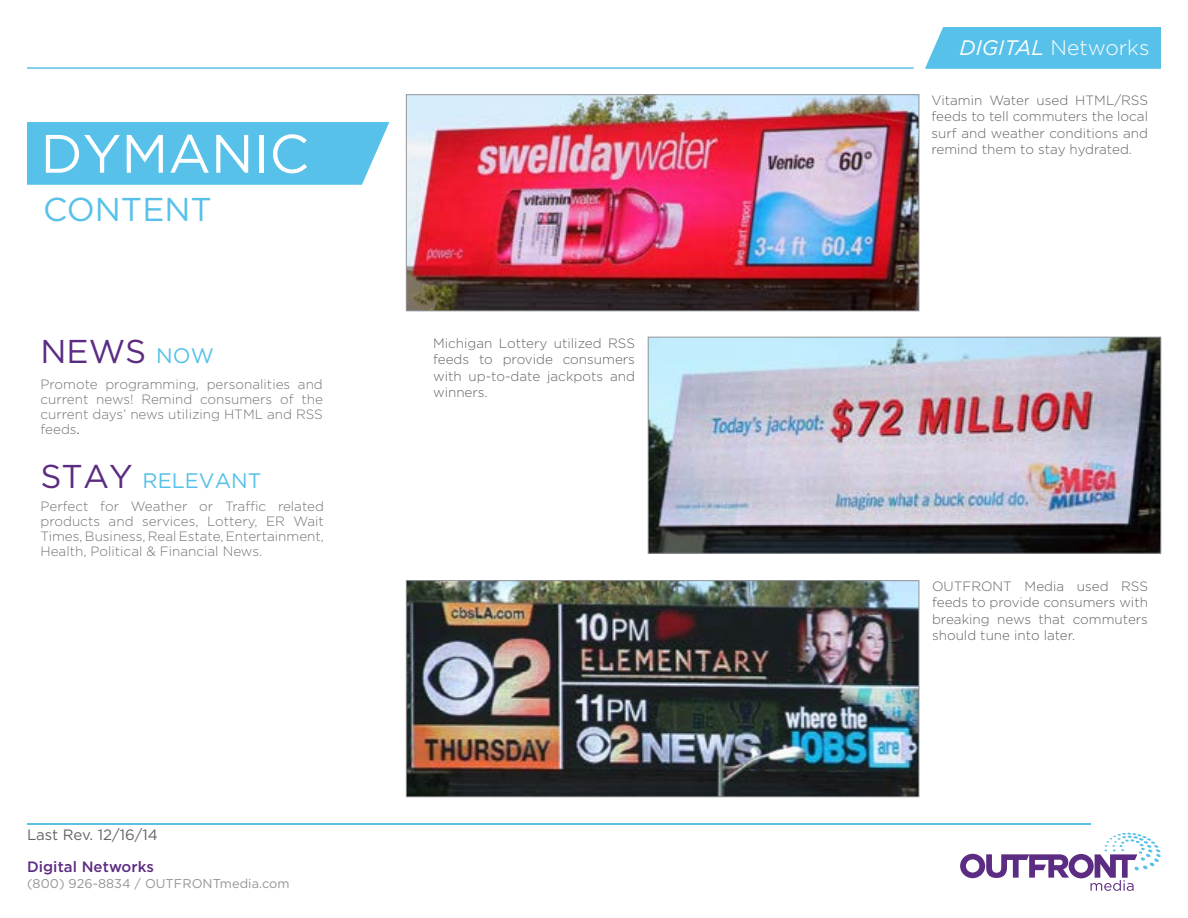
<style>
.page{position:relative;width:1188px;height:918px;background:#fff}
.page>*{position:absolute;margin:0;border:0;box-sizing:border-box;transform-origin:0 0}
.t1{font:54px "Gotham";color:#fff}
.t2{font:33px "Gotham";color:#57c1e9}
.t3{font:33px "Gotham";color:#5c2c82}
.t4{font:300 21px "Gotham";color:#fff}
.t5{font:21px "Gotham";color:#57c1e9}
.t6{font:15px "Gotham";color:#636466}
.t7{font:500 15px "Gotham";letter-spacing:.005em;color:#5c2c82}
.t8{font:300 13.5px/16.2px "Gotham";color:#636466;text-align:justify}
.t9{font:300 13.5px/15px "Gotham";color:#727476;text-align:justify}
.t10{font:12.75px "Gotham";letter-spacing:.005em;color:#939598}
.s1{font-size:21px;color:#57c1e9}
.s2{font-weight:400;color:#636466}
.s3{font-size:33px;color:#5c2c82}
.s4{font-weight:400;font-style:italic}
</style>
<div class="page">
<img style="left:408px;top:96px;width:509px;height:213px">
<div style="left:406px;top:94px;width:513px;height:217px;border:1px solid #939598"></div>
<img style="left:650px;top:339px;width:509px;height:213px">
<div style="left:648px;top:337px;width:513px;height:217px;border:1px solid #939598"></div>
<img style="left:408px;top:582px;width:509px;height:213px">
<div style="left:406px;top:580px;width:513px;height:217px;border:1px solid #939598"></div>
<div style="left:925px;top:27px;width:236px;height:42px;background:#57c1e9"></div>
<hr style="left:27px;top:824px;width:1063px;height:1px;background:#57c1e9">
<svg style="left:960px;top:833px;width:201px;height:58px"></svg>
<hr style="left:27px;top:67px;width:887px;height:2px;background:#57c1e9">
<div style="left:27px;top:122px;width:362px;height:63px;background:#57c1e9"></div>
<h1 class="t1" style="left:40px;top:119px;width:270px">DYMANIC</h1>
<h2 class="t2" style="left:43px;top:189px;width:170px">CONTENT</h2>
<h2 class="t3" style="left:40px;top:331px;width:175px">NEWS <span class="s1">NOW</span></h2>
<p class="t9" style="left:40px;top:376px;width:284px">Promote programming, personalities and current news! Remind consumers of the current days’ news utilizing HTML and RSS feeds<span class="s2">.</span></p>
<h3 class="t5" style="left:40px;top:467px;width:222px"><span class="s3">STAY</span> RELEVANT</h3>
<p class="t9" style="left:40px;top:498px;width:285px">Perfect for Weather or Traffic related products and services, Lottery, ER Wait Times, Business, Real Estate, Entertainment, Health, Political &amp; Financial News.</p>
<p class="t6" style="left:27px;top:825px;width:133px">Last Rev. 12/16/14</p>
<p class="t10" style="left:27px;top:875px;width:264px">(800) 926-8834 / OUTFRONTmedia.com</p>
<p class="t7" style="left:27px;top:857px;width:129px">Digital Networks</p>
<p class="t8" style="left:433px;top:335px;width:203px">Michigan Lottery utilized RSS feeds to provide consumers with up-to-date jackpots and winners.</p>
<h3 class="t4" style="left:959px;top:34px;width:192px"><span class="s4">DIGITAL</span> Networks</h3>
<p class="t8" style="left:932px;top:92px;width:218px">Vitamin Water used HTML/RSS feeds to tell commuters the local surf and weather conditions and remind them to stay hydrated.</p>
<p class="t8" style="left:932px;top:578px;width:217px">OUTFRONT Media used RSS feeds to provide consumers with breaking news that commuters should tune into later.</p>
</div>
